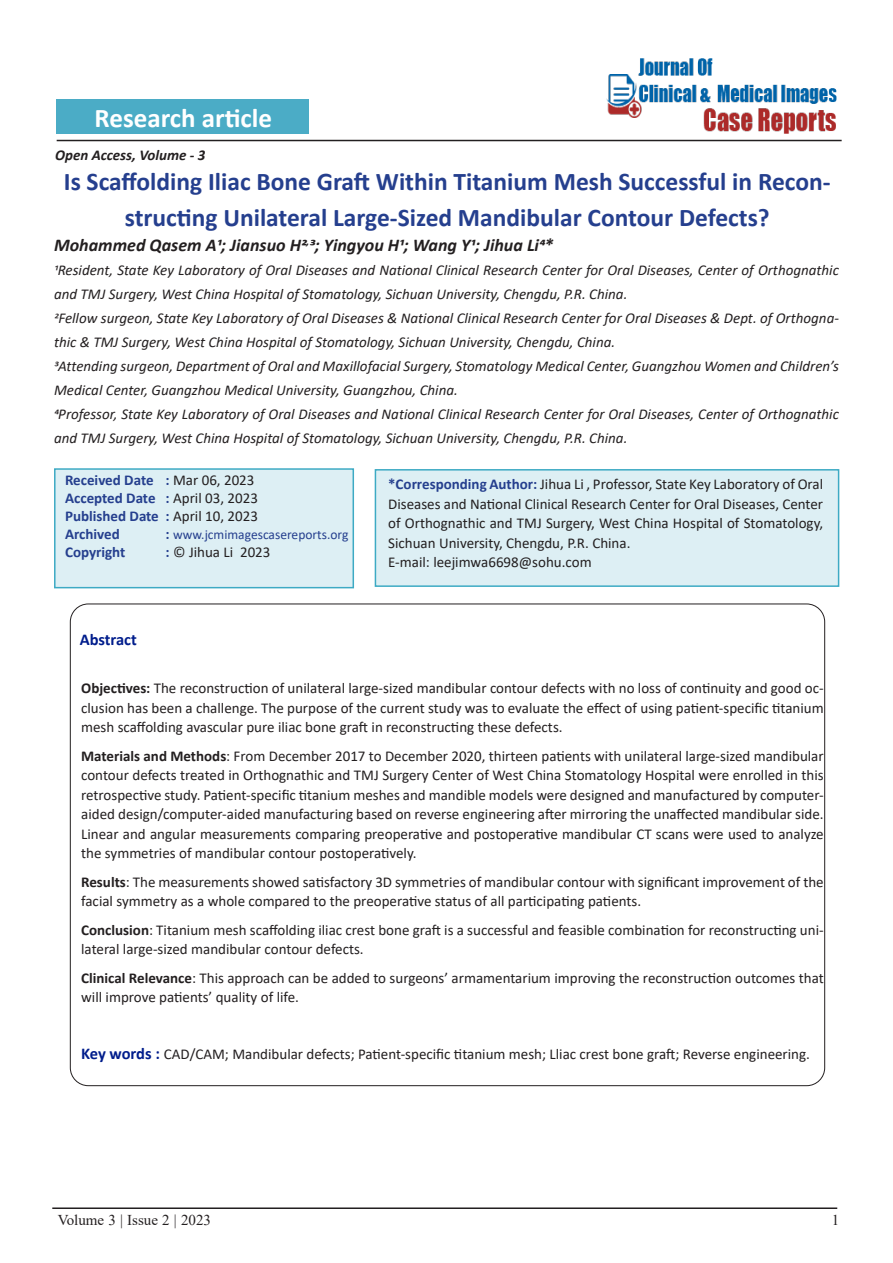
<style>
.page{position:relative;width:893px;height:1263px;background:#fff}
.page>*{position:absolute;margin:0;border:0;box-sizing:border-box;transform-origin:0 0}
.t1{font:700 27px "Calibri";color:#fff}
.Tittle{font:700 25.5px/36px "Calibri";color:#253f8e;text-align:center}
.Paragraph_Style_1{font:italic 700 18px "Calibri";color:#231f20}
.side_heading_new{font:700 16.5px "Calibri";color:#001d8c}
.side_heading_new-2{font:15px/19.5px "Calibri";color:#231f20}
.Paragraph_Style_1-2{font:italic 15px/24px "Calibri";color:#231f20}
.Paragraph_Style_1-3{font:15px/19.5px "Calibri";color:#231f20;text-align:justify}
.Paragraph_Style_1-4{font:700 15px/18px "Calibri";color:#253f8e}
.t2{font:15px "Times New Roman";color:#231f20}
.t3{font:italic 700 15px "Calibri";color:#231f20}
.Paragraph_Style_1-5{font:13.5px "Calibri";color:#253f8e}
.s1{font-weight:400;color:#231f20}
.s2{font-weight:700;font-size:15px}
.s3{font-weight:700;color:#253f8e}
.s4{font-weight:700}
.s5{font-weight:700;font-size:16.5px;color:#001d8c}
</style>
<div class="page">
<hr style="left:57px;top:140px;width:785px;height:1px;background:#231f20">
<hr style="left:52px;top:1207px;width:785px;height:2px;background:#231f20">
<div style="left:57px;top:100px;width:252px;height:34px;background:#4bacc6"></div>
<div style="left:375px;top:469px;width:464px;height:118px;background:#ddeff4;border:2px solid #3daac4"></div>
<div style="left:54px;top:468px;width:300px;height:120px;background:#ddeff4;border:2px solid #3daac4"></div>
<img style="left:605px;top:58px;width:234px;height:82px">
<p class="t1" style="left:95px;top:99px;width:179px">Research article</p>
<p class="t3" style="left:55px;top:144px;width:152px">Open Access, Volume - 3</p>
<p class="Tittle" style="left:64px;top:163px;width:768px">Is Scaffolding Iliac Bone Graft Within Titanium Mesh Successful in Recon&shy;structing Unilateral Large-Sized Mandibular Contour Defects?</p>
<p class="Paragraph_Style_1" style="left:54px;top:232px;width:501px">Mohammed Qasem A1; Jiansuo H2<sup>,</sup>3; Yingyou H1; Wang Y1; Jihua Li4*</p>
<p class="Paragraph_Style_1-2" style="left:54px;top:257px;width:786px">1Resident, State Key Laboratory of Oral Diseases and National Clinical Research Center for Oral Diseases, Center of Orthognathic and TMJ Surgery, West China Hospital of Stomatology, Sichuan University, Chengdu, P.R. China.</p>
<p class="Paragraph_Style_1-2" style="left:54px;top:305px;width:786px">2Fellow surgeon, State Key Laboratory of Oral Diseases &amp; National Clinical Research Center for Oral Diseases &amp; Dept. of Orthogna&shy;thic &amp; TMJ Surgery, West China Hospital of Stomatology, Sichuan University, Chengdu, China.</p>
<p class="Paragraph_Style_1-2" style="left:54px;top:353px;width:786px">3Attending surgeon, Department of Oral and Maxillofacial Surgery, Stomatology Medical Center, Guangzhou Women and Children’s<br>Medical Center, Guangzhou Medical University, Guangzhou, China.</p>
<p class="Paragraph_Style_1-2" style="left:54px;top:401px;width:786px">4Professor, State Key Laboratory of Oral Diseases and National Clinical Research Center for Oral Diseases, Center of Orthognathic and TMJ Surgery, West China Hospital of Stomatology, Sichuan University, Chengdu, P.R. China.</p>
<p class="Paragraph_Style_1-4" style="left:65px;top:471px;width:194px">Received Date : <span class="s1">Mar 06, 2023<br></span>Accepted Date : <span class="s1">April 03, 2023<br></span>Published Date : <span class="s1">April 10, 2023<br></span>Archived</p>
<p class="Paragraph_Style_1-5" style="left:166px;top:525px;width:184px"><span class="s2">:</span> www.jcmimagescasereports.org</p>
<p class="Paragraph_Style_1-4" style="left:65px;top:543px;width:62px">Copyright</p>
<p class="Paragraph_Style_1-3" style="left:166px;top:542px;width:106px"><span class="s3">:</span> © Jihua Li 2023</p>
<p class="Paragraph_Style_1-3" style="left:388px;top:474px;width:436px"><span class="s3">*Corresponding Author:</span> Jihua Li , Professor, State Key Laboratory of Oral Diseases and National Clinical Research Center for Oral Diseases, Center of Orthognathic and TMJ Surgery, West China Hospital of Stomatology, Sichuan University, Chengdu, P.R. China.</p>
<p class="Paragraph_Style_1-3" style="left:388px;top:552px;width:205px">E-mail: leejimwa6698@sohu.com</p>
<p class="side_heading_new" style="left:80px;top:628px;width:59px">Abstract</p>
<p class="side_heading_new-2" style="left:81px;top:678px;width:744px;text-align:justify"><span class="s4">Objectives:</span> The reconstruction of unilateral large-sized mandibular contour defects with no loss of continuity and good oc&shy;clusion has been a challenge. The purpose of the current study was to evaluate the effect of using patient-specific titanium mesh scaffolding avascular pure iliac bone graft in reconstructing these defects.</p>
<p class="side_heading_new-2" style="left:81px;top:746px;width:744px;text-align:justify"><span class="s4">Materials and Methods</span>: From December 2017 to December 2020, thirteen patients with unilateral large-sized mandibular contour defects treated in Orthognathic and TMJ Surgery Center of West China Stomatology Hospital were enrolled in this retrospective study. Patient-specific titanium meshes and mandible models were designed and manufactured by computer&shy;aided design/computer-aided manufacturing based on reverse engineering after mirroring the unaffected mandibular side.<br>Linear and angular measurements comparing preoperative and postoperative mandibular CT scans were used to analyze the symmetries of mandibular contour postoperatively.</p>
<p class="side_heading_new-2" style="left:81px;top:872px;width:744px"><span class="s4">Results</span>: The measurements showed satisfactory 3D symmetries of mandibular contour with significant improvement of the facial symmetry as a whole compared to the preoperative status of all participating patients.</p>
<p class="side_heading_new-2" style="left:81px;top:920px;width:744px"><span class="s4">Conclusion</span>: Titanium mesh scaffolding iliac crest bone graft is a successful and feasible combination for reconstructing uni&shy;lateral large-sized mandibular contour defects.</p>
<p class="side_heading_new-2" style="left:81px;top:968px;width:744px"><span class="s4">Clinical Relevance</span>: This approach can be added to surgeons’ armamentarium improving the reconstruction outcomes that will improve patients’ quality of life.</p>
<p class="side_heading_new-2" style="left:81px;top:1044px;width:730px"><span class="s5">Key words :</span> CAD/CAM; Mandibular defects; Patient-specific titanium mesh; Lliac crest bone graft; Reverse engineering.</p>
<p class="t2" style="left:58px;top:1210px;width:155px">Volume 3 | Issue 2 | 2023</p>
<p class="t2" style="left:832px;top:1210px;width:9px">1</p>
</div>
